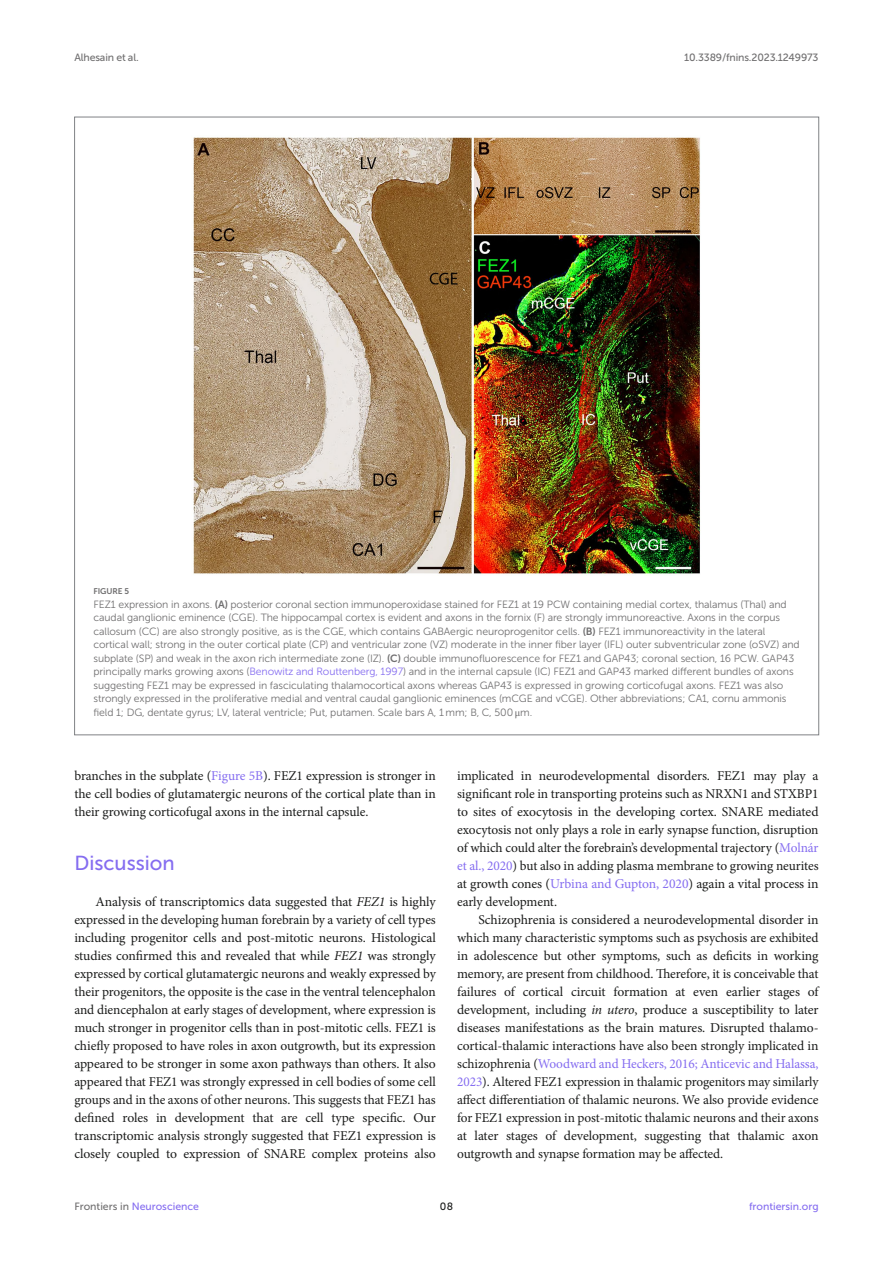
<style>
.page{position:relative;width:893px;height:1263px;background:#fff}
.page>*{position:absolute;margin:0;border:0;box-sizing:border-box;transform-origin:0 0}
.HEAD_1{font:20.25px "Museo Sans 500";color:#856df0}
.TEXT_FLUSH{font:13.5px/18px "Minion Pro";letter-spacing:-.01em;color:#1b1c1b;text-align:justify}
.TEXT{font:13.5px/18px "Minion Pro";letter-spacing:-.005em;color:#1b1c1b;text-align:justify}
.FIG_LEG{font:10.5px/13.5px "Museo Sans 300";letter-spacing:-.01em;color:#706f70}
.t1{font:10.5px "Museo Sans 500";letter-spacing:-.015em;color:#706f70}
.t2{font:10.5px "Museo Sans 500";color:#856df0}
.t3{font:10.5px "Museo Sans 500";color:#1b1c1b}
.FIG_HD{font:8.25px "Museo Sans 700";letter-spacing:-.01em;color:#706f70}
.s1{font-family:"Museo Sans 700"}
.s2{color:#856df0}
.s3{font-family:"STIX General"}
.s4{font-style:italic}
.s5{color:#706f70}
</style>
<div class="page">
<img style="left:193px;top:137px;width:508px;height:437px">
<p class="t1" style="left:74px;top:51px;width:66px">Alhesain et al.</p>
<p class="t1" style="left:684px;top:51px;width:136px">10.3389/fnins.2023.1249973</p>
<p class="FIG_HD" style="left:94px;top:587px;width:37px">FIGURE 5</p>
<p class="FIG_LEG" style="left:94px;top:598px;width:708px">FEZ1 expression in axons. <span class="s1">(A)</span> posterior coronal section immunoperoxidase stained for FEZ1 at 19 PCW containing medial cortex, thalamus (Thal) and caudal ganglionic eminence (CGE). The hippocampal cortex is evident and axons in the fornix (F) are strongly immunoreactive. Axons in the corpus callosum (CC) are also strongly positive, as is the CGE, which contains GABAergic neuroprogenitor cells. <span class="s1">(B)</span> FEZ1 immunoreactivity in the lateral cortical wall; strong in the outer cortical plate (CP) and ventricular zone (VZ) moderate in the inner fiber layer (IFL) outer subventricular zone (oSVZ) and subplate (SP) and weak in the axon rich intermediate zone (IZ). <span class="s1">(C)</span> double immunofluorescence for FEZ1 and GAP43; coronal section, 16 PCW. GAP43 principally marks growing axons (<span class="s2">Benowitz and Routtenberg, 1997</span>) and in the internal capsule (IC) FEZ1 and GAP43 marked different bundles of axons suggesting FEZ1 may be expressed in fasciculating thalamocortical axons whereas GAP43 is expressed in growing corticofugal axons. FEZ1 was also strongly expressed in the proliferative medial and ventral caudal ganglionic eminences (mCGE and vCGE). Other abbreviations; CA1, cornu ammonis field 1; DG, dentate gyrus; LV, lateral ventricle; Put, putamen. Scale bars A, 1 mm; B, C, 500 <span class="s3">μ</span>m.</p>
<p class="TEXT" style="left:74px;top:767px;width:363px">branches in the subplate (<span class="s2">Figure 5B</span>). FEZ1 expression is stronger in the cell bodies of glutamatergic neurons of the cortical plate than in their growing corticofugal axons in the internal capsule.</p>
<p class="HEAD_1" style="left:74px;top:852px;width:102px">Discussion</p>
<p class="TEXT_FLUSH" style="left:74px;top:893px;width:363px;text-indent:21px">Analysis of transcriptomics data suggested that <span class="s4">FEZ1</span> is highly expressed in the developing human forebrain by a variety of cell types including progenitor cells and post-mitotic neurons. Histological studies confirmed this and revealed that while <span class="s4">FEZ1</span> was strongly expressed by cortical glutamatergic neurons and weakly expressed by their progenitors, the opposite is the case in the ventral telencephalon and diencephalon at early stages of development, where expression is much stronger in progenitor cells than in post-mitotic cells. FEZ1 is chiefly proposed to have roles in axon outgrowth, but its expression appeared to be stronger in some axon pathways than others. It also appeared that FEZ1 was strongly expressed in cell bodies of some cell groups and in the axons of other neurons. This suggests that FEZ1 has defined roles in development that are cell type specific. Our transcriptomic analysis strongly suggested that FEZ1 expression is closely coupled to expression of SNARE complex proteins also</p>
<p class="TEXT_FLUSH" style="left:457px;top:767px;width:363px">implicated in neurodevelopmental disorders. FEZ1 may play a significant role in transporting proteins such as NRXN1 and STXBP1 to sites of exocytosis in the developing cortex. SNARE mediated exocytosis not only plays a role in early synapse function, disruption of which could alter the forebrain’s developmental trajectory (<span class="s2">Molnár et al., 2020</span>) but also in adding plasma membrane to growing neurites at growth cones (<span class="s2">Urbina and Gupton, 2020</span>) again a vital process in early development.</p>
<p class="TEXT" style="left:457px;top:911px;width:363px;text-indent:21px">Schizophrenia is considered a neurodevelopmental disorder in which many characteristic symptoms such as psychosis are exhibited in adolescence but other symptoms, such as deficits in working memory, are present from childhood. Therefore, it is conceivable that failures of cortical circuit formation at even earlier stages of development, including <span class="s4">in utero</span>, produce a susceptibility to later diseases manifestations as the brain matures. Disrupted thalamo&shy;cortical-thalamic interactions have also been strongly implicated in schizophrenia (<span class="s2">Woodward and Heckers, 2016; Anticevic and Halassa, 2023</span>). Altered FEZ1 expression in thalamic progenitors may similarly affect differentiation of thalamic neurons. We also provide evidence for FEZ1 expression in post-mitotic thalamic neurons and their axons at later stages of development, suggesting that thalamic axon outgrowth and synapse formation may be affected.</p>
<p class="t2" style="left:74px;top:1200px;width:126px"><span class="s5">Frontiers in</span> Neuroscience</p>
<p class="t3" style="left:440px;top:1200px;width:15px">08</p>
<p class="t2" style="left:749px;top:1200px;width:71px">frontiersin.org</p>
</div>
